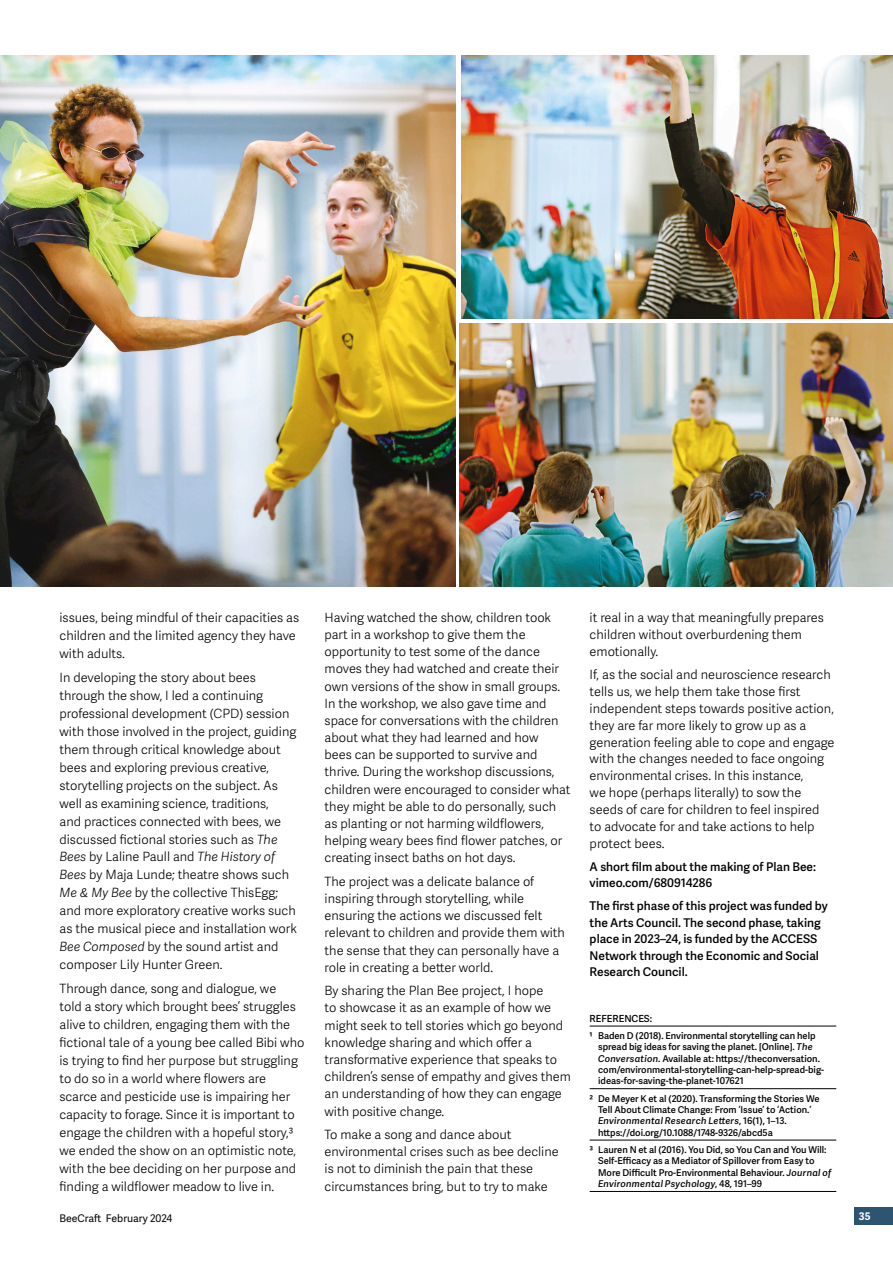
<style>
.page{position:relative;width:893px;height:1263px;background:#fff}
.page>*{position:absolute;margin:0;border:0;box-sizing:border-box;transform-origin:0 0}
.t1{font:300 12.75px/18px "Adelle Sans";color:#000}
.t2{font:600 12px/16.5px "Adelle Sans";color:#000}
.t3{font:10.5px "Adelle Sans";color:#000}
.t4{font:700 10.5px "Adelle Sans";color:#fff}
.t5{font:600 9.75px "Adelle Sans";color:#000}
.t6{font:600 9.3px/11.2px "Adelle Sans";color:#000}
.s1{font-style:italic}
</style>
<div class="page">
<div style="left:855px;top:1208px;width:38px;height:17px;background:#2d5572"></div>
<img style="left:0;top:55px;width:455px;height:532px">
<img style="left:461px;top:55px;width:432px;height:264px">
<img style="left:459px;top:323px;width:434px;height:264px">
<hr style="left:590px;top:1026px;width:246px;height:1px;background:#000">
<hr style="left:590px;top:1088px;width:246px;height:1px;background:#000">
<hr style="left:590px;top:1140px;width:246px;height:1px;background:#000">
<hr style="left:590px;top:1191px;width:246px;height:1px;background:#000">
<p class="t1" style="left:60px;top:608px;width:241px">issues, being mindful of their capacities as children and the limited agency they have with adults.</p>
<p class="t1" style="left:60px;top:668px;width:239px">In developing the story about bees through the show, I led a continuing professional development (CPD) session with those involved in the project, guiding them through critical knowledge about bees and exploring previous creative, storytelling projects on the subject. As well as examining science, traditions,<br>and practices connected with bees, we discussed fictional stories such as <span class="s1">The Bees</span> by Laline Paull and <span class="s1">The History of Bees</span> by Maja Lunde; theatre shows such <span class="s1">Me &amp; My Bee</span> by the collective ThisEgg; and more exploratory creative works such as the musical piece and installation work <span class="s1">Bee Composed</span> by the sound artist and composer Lily Hunter Green.</p>
<p class="t1" style="left:60px;top:979px;width:246px">Through dance, song and dialogue, we<br>told a story which brought bees’ struggles alive to children, engaging them with the fictional tale of a young bee called Bibi who is trying to find her purpose but struggling to do so in a world where flowers are scarce and pesticide use is impairing her capacity to forage. Since it is important to engage the children with a hopeful story,3 we ended the show on an optimistic note, with the bee deciding on her purpose and finding a wildflower meadow to live in.</p>
<p class="t1" style="left:325px;top:608px;width:247px;line-height:17.1px">Having watched the show, children took part in a workshop to give them the opportunity to test some of the dance moves they had watched and create their own versions of the show in small groups.<br>In the workshop, we also gave time and space for conversations with the children about what they had learned and how<br>bees can be supported to survive and thrive. During the workshop discussions, children were encouraged to consider what they might be able to do personally, such as planting or not harming wildflowers, helping weary bees find flower patches, or creating insect baths on hot days.</p>
<p class="t1" style="left:325px;top:872px;width:242px;line-height:17.1px">The project was a delicate balance of inspiring through storytelling, while ensuring the actions we discussed felt relevant to children and provide them with the sense that they can personally have a role in creating a better world.</p>
<p class="t1" style="left:325px;top:982px;width:248px;line-height:17.1px">By sharing the Plan Bee project, I hope<br>to showcase it as an example of how we might seek to tell stories which go beyond knowledge sharing and which offer a transformative experience that speaks to children’s sense of empathy and gives them an understanding of how they can engage with positive change.</p>
<p class="t1" style="left:325px;top:1125px;width:236px;line-height:17.1px">To make a song and dance about environmental crises such as bee decline is not to diminish the pain that these circumstances bring, but to try to make</p>
<p class="t1" style="left:590px;top:608px;width:236px;line-height:17px">it real in a way that meaningfully prepares children without overburdening them emotionally.</p>
<p class="t1" style="left:590px;top:666px;width:246px;line-height:17px">If, as the social and neuroscience research tells us, we help them take those first independent steps towards positive action, they are far more likely to grow up as a generation feeling able to cope and engage with the changes needed to face ongoing environmental crises. In this instance,<br>we hope (perhaps literally) to sow the seeds of care for children to feel inspired to advocate for and take actions to help protect bees.</p>
<p class="t2" style="left:590px;top:858px;width:228px">A short film about the making of Plan Bee: vimeo.com/680914286</p>
<p class="t2" style="left:590px;top:897px;width:240px">The first phase of this project was funded by the Arts Council. The second phase, taking place in 2023–24, is funded by the ACCESS Network through the Economic and Social Research Council.</p>
<p class="t5" style="left:590px;top:1011px;width:64px">REFERENCES:</p>
<p class="t6" style="left:598px;top:1030px;width:228px;text-indent:-9px">1 Baden D (2018). Environmental storytelling can help spread big ideas for saving the planet. [Online]. <span class="s1">The Conversation</span>. Available at: https://theconversation. com/environmental-storytelling-can-help-spread-big&shy;ideas-for-saving-the-planet-107621</p>
<p class="t6" style="left:598px;top:1092px;width:223px;text-indent:-9px">2 De Meyer K et al (2020). Transforming the Stories We Tell About Climate Change: From ‘Issue’ to ‘Action.’ <span class="s1">Environmental Research Letters</span>, 16(1), 1–13. https://doi.org/10.1088/1748-9326/abcd5a</p>
<p class="t6" style="left:598px;top:1144px;width:235px;text-indent:-9px">3 Lauren N et al (2016). You Did, so You Can and You Will:<br>Self-Efficacy as a Mediator of Spillover from Easy to More Difficult Pro-Environmental Behaviour. <span class="s1">Journal of Environmental Psychology</span>, 48, 191–99</p>
<p class="t3" style="left:60px;top:1211px;width:114px">BeeCraft February 2024</p>
<p class="t4" style="left:859px;top:1208px;width:13px">35</p>
</div>
